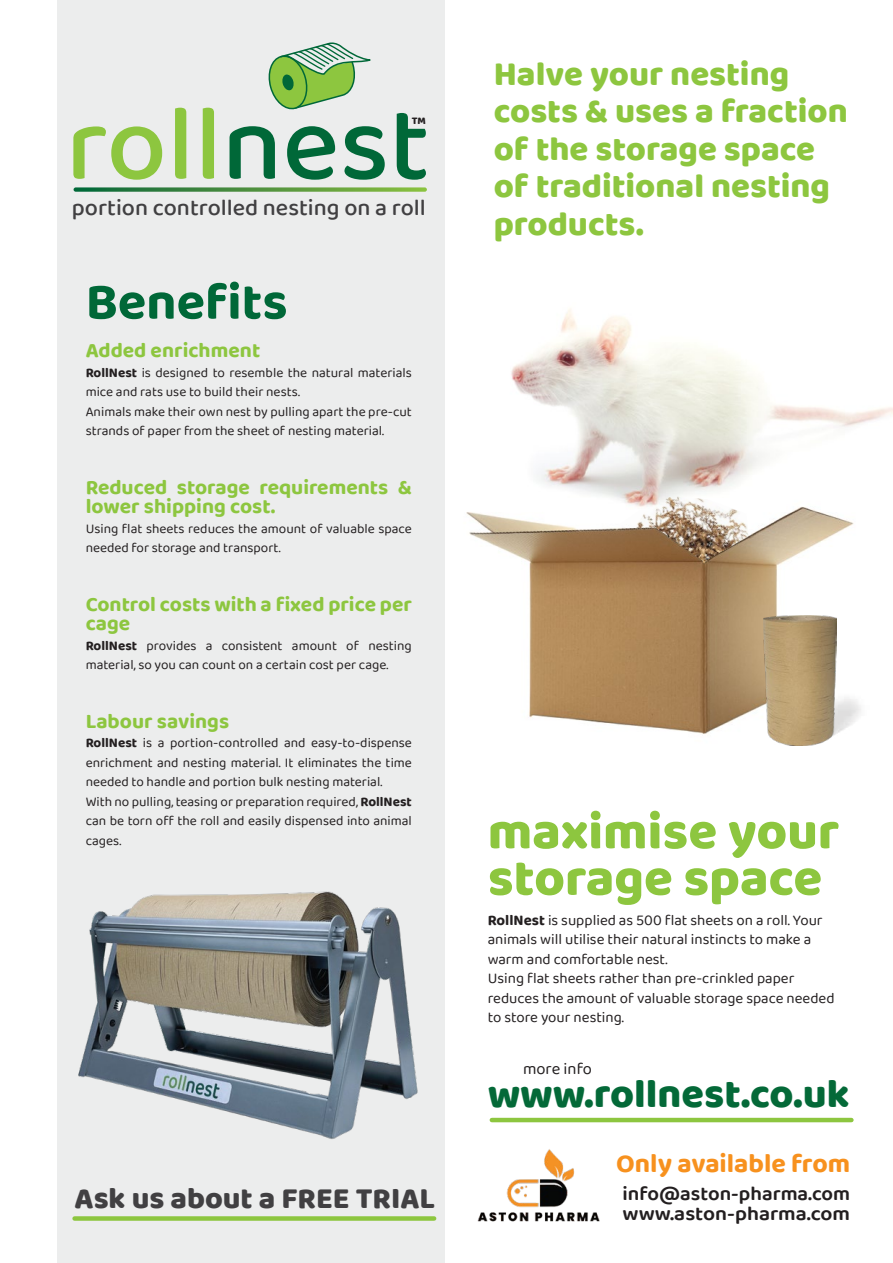
<style>
.page{position:relative;width:893px;height:1263px;background:#fff}
.page>*{position:absolute;margin:0;border:0;box-sizing:border-box;transform-origin:0 0}
.t1{font:500 107.4px "Baloo 2";color:#8dc63f}
.t2{font:800 52.5px/46.5px "Baloo 2";color:#8dc63f}
.t3{font:700 52.5px "Baloo 2";color:#006838}
.t4{font:800 41.1px "Baloo 2";color:#046938}
.t5{font:800 34.5px/37.5px "Baloo 2";color:#8dc63f}
.t6{font:800 30.45px "Baloo 2";color:#414042}
.t7{font:700 26.7px "Baloo 2";color:#f7911e}
.t8{font:500 23.4px "Baloo 2";color:#414042}
.t9{font:700 21px/19.5px "Baloo 2";color:#8dc63f}
.t10{font:600 20.4px/20.1px "Baloo 2";color:#231f20}
.t11{font:16.5px "Baloo 2";color:#231f20}
.t12{font:15px/19.5px "Baloo 2";color:#231f20}
.t13{font:13.5px/19.5px "Baloo 2";color:#231f20}
.t14{font:800 10.5px "Baloo 2";color:#231f20}
.s1{font-size:107.85px;color:#006838}
.s2{font-weight:700}
</style>
<div class="page">
<div style="left:57px;top:0;width:388px;height:1263px;background:#eceded"></div>
<img style="left:511px;top:309px;width:382px;height:181px">
<svg style="left:268px;top:43px;width:103px;height:67px"></svg>
<img style="left:477px;top:1149px;width:123px;height:73px">
<div style="left:75px;top:1216px;width:359px;height:5px;background:#8dc63f"></div>
<hr style="left:492px;top:1118px;width:359px;height:4px;background:#8dc63f">
<img style="left:466px;top:490px;width:388px;height:256px">
<img style="left:612px;top:496px;width:136px;height:67px">
<img style="left:836px;top:664px;width:25px;height:81px">
<img style="left:763px;top:615px;width:73px;height:130px">
<svg style="left:74px;top:187px;width:353px;height:5px;background:#629e56"></svg>
<img style="left:78px;top:891px;width:340px;height:248px">
<h1 class="t1" style="left:66px;top:67px;width:366px">roll<span class="s1">nest</span></h1>
<h3 class="t8" style="left:72px;top:190px;width:355px">portion controlled nesting on a roll</h3>
<p class="t14" style="left:412px;top:114px;width:15px">TM</p>
<h2 class="t3" style="left:86px;top:270px;width:203px">Benefits</h2>
<h3 class="t9" style="left:86px;top:340px;width:176px">Added enrichment</h3>
<p class="t13" style="left:86px;top:363px;width:328px"><span class="s2">RollNest</span> is designed to resemble the natural materials mice and rats use to build their nests.<br>Animals make their own nest by pulling apart the pre-cut strands of paper from the sheet of nesting material.</p>
<h3 class="t9" style="left:86px;top:477px;width:328px">Reduced storage requirements &amp; lower shipping cost.</h3>
<p class="t13" style="left:86px;top:519px;width:328px">Using flat sheets reduces the amount of valuable space needed for storage and transport.</p>
<h3 class="t9" style="left:86px;top:594px;width:328px">Control costs with a fixed price per cage</h3>
<p class="t13" style="left:86px;top:636px;width:328px"><span class="s2">RollNest</span> provides a consistent amount of nesting material, so you can count on a certain cost per cage.</p>
<h3 class="t9" style="left:86px;top:711px;width:145px">Labour savings</h3>
<p class="t13" style="left:86px;top:734px;width:328px"><span class="s2">RollNest</span> is a portion-controlled and easy-to-dispense enrichment and nesting material. It eliminates the time needed to handle and portion bulk nesting material.<br>With no pulling, teasing or preparation required, <span class="s2">RollNest </span>can be torn off the roll and easily dispensed into animal cages.</p>
<h3 class="t6" style="left:75px;top:1179px;width:362px">Ask us about a FREE TRIAL</h3>
<h3 class="t5" style="left:494px;top:54px;width:356px">Halve your nesting costs &amp; uses a fraction of the storage space of traditional nesting products.</h3>
<h2 class="t2" style="left:488px;top:807px;width:353px">maximise your storage space</h2>
<p class="t12" style="left:488px;top:911px;width:348px"><span class="s2">RollNest</span> is supplied as 500 flat sheets on a roll. Your animals will utilise their natural instincts to make a warm and comfortable nest.<br>Using flat sheets rather than pre-crinkled paper reduces the amount of valuable storage space needed to store your nesting.</p>
<p class="t11" style="left:523px;top:1058px;width:70px">more info</p>
<h3 class="t4" style="left:488px;top:1068px;width:363px">www.rollnest.co.uk</h3>
<h3 class="t7" style="left:616px;top:1147px;width:236px">Only available from</h3>
<h3 class="t10" style="left:622px;top:1185px;width:229px">info@aston-pharma.com www.aston-pharma.com</h3>
</div>
